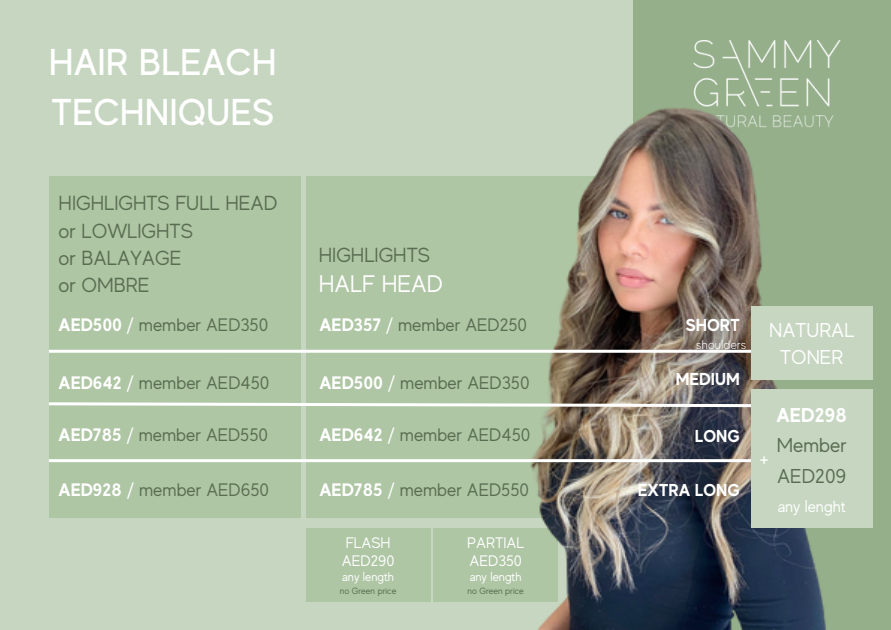
<style>
.page{position:relative;width:891px;height:630px;background:#c6d6c0}
.page>*{position:absolute;margin:0;border:0;box-sizing:border-box;transform-origin:0 0}
.t1{font:500 37.2px/49.6px "MADE Evolve Sans";color:#fff}
.t2{font:24px "MADE Evolve Sans";color:#fff}
.t3{font:20.4px/27.2px "MADE Evolve Sans";color:#5a6d52}
.t4{font:20px/26.8px "MADE Evolve Sans";color:#fff;text-align:center}
.t5{font:20px/30.8px "MADE Evolve Sans";color:#5a6d52}
.t6{font:700 20px "MADE Evolve Sans";color:#fff}
.t7{font:19.2px "MADE Evolve Sans";color:#fff}
.t8{font:18px "MADE Evolve Sans";color:#5a6d52}
.t9{font:700 17.2px "MADE Evolve Sans";color:#fff}
.t10{font:16px "MADE Evolve Sans";color:#fff}
.t11{font:15.2px/18.4px "MADE Evolve Sans";color:#fff}
.t12{font:300 12.4px "MADE Evolve Sans";color:#fff}
.t13{font:12px "MADE Evolve Sans";color:#fff}
.t14{font:9.2px "MADE Evolve Sans";color:#5a6d52}
.s1{font-weight:700;color:#fff}
.s2{color:#fff}
</style>
<div class="page">
<div style="left:306px;top:176px;width:295px;height:341px;background:#aec6a4"></div>
<div style="left:49px;top:176px;width:251px;height:341px;background:#aec6a4"></div>
<div style="left:633px;top:0;width:258px;height:630px;background:#95af8b"></div>
<div style="left:306px;top:528px;width:124px;height:73px;background:#aec6a4"></div>
<div style="left:434px;top:528px;width:124px;height:73px;background:#aec6a4"></div>
<img style="left:693px;top:40px;width:148px;height:52px">
<img style="left:490px;top:92px;width:344px;height:538px">
<hr style="left:49px;top:459px;width:709px;height:3px;background:#fff">
<svg style="left:49px;top:401px;width:702px;height:8px"></svg>
<hr style="left:49px;top:350px;width:703px;height:3px;background:#fff">
<div style="left:751px;top:306px;width:122px;height:74px;background:#c6d6c0"></div>
<div style="left:751px;top:389px;width:121px;height:139px;background:#c6d6c0"></div>
<h1 class="t1" style="left:49px;top:37px;width:229px">HAIR BLEACH<br>TECHNIQUES</h1>
<p class="t3" style="left:59px;top:190px;width:220px">HIGHLIGHTS FULL HEAD or LOWLIGHTS<br>or BALAYAGE<br>or OMBRE</p>
<p class="t8" style="left:59px;top:315px;width:211px"><span class="s1">AED500</span> <span class="s2">/</span> member AED350</p>
<p class="t8" style="left:59px;top:373px;width:212px"><span class="s1">AED642</span> <span class="s2">/</span> member AED450</p>
<p class="t8" style="left:59px;top:425px;width:211px"><span class="s1">AED785</span> <span class="s2">/</span> member AED550</p>
<p class="t8" style="left:59px;top:480px;width:212px"><span class="s1">AED928</span> <span class="s2">/</span> member AED650</p>
<p class="t3" style="left:319px;top:241px;width:113px">HIGHLIGHTS</p>
<h2 class="t2" style="left:319px;top:271px;width:126px">HALF HEAD</h2>
<p class="t8" style="left:320px;top:315px;width:209px"><span class="s1">AED357</span> <span class="s2">/</span> member AED250</p>
<p class="t8" style="left:320px;top:373px;width:212px"><span class="s1">AED500</span> <span class="s2">/</span> member AED350</p>
<p class="t8" style="left:320px;top:425px;width:212px"><span class="s1">AED642</span> <span class="s2">/</span> member AED450</p>
<p class="t8" style="left:320px;top:480px;width:211px"><span class="s1">AED785</span> <span class="s2">/</span> member AED550</p>
<p class="t11" style="left:342px;top:534px;width:54px">FLASH<br>AED290</p>
<p class="t13" style="left:342px;top:571px;width:53px">any length</p>
<p class="t14" style="left:340px;top:585px;width:58px">no Green price</p>
<p class="t11" style="left:467px;top:534px;width:58px">PARTIAL<br>AED350</p>
<p class="t13" style="left:470px;top:571px;width:53px">any length</p>
<p class="t14" style="left:467px;top:585px;width:58px">no Green price</p>
<p class="t9" style="left:686px;top:315px;width:56px">SHORT</p>
<p class="t12" style="left:696px;top:338px;width:52px">shoulders</p>
<p class="t9" style="left:676px;top:369px;width:65px">MEDIUM</p>
<p class="t9" style="left:695px;top:425px;width:47px">LONG</p>
<p class="t9" style="left:638px;top:480px;width:104px">EXTRA LONG</p>
<p class="t4" style="left:769px;top:317px;width:87px">NATURAL<br>TONER</p>
<p class="t7" style="left:759px;top:449px;width:12px">+</p>
<p class="t6" style="left:777px;top:403px;width:72px">AED298</p>
<p class="t5" style="left:777px;top:430px;width:71px">Member<br>AED209</p>
<p class="t10" style="left:778px;top:498px;width:70px">any lenght</p>
</div>
